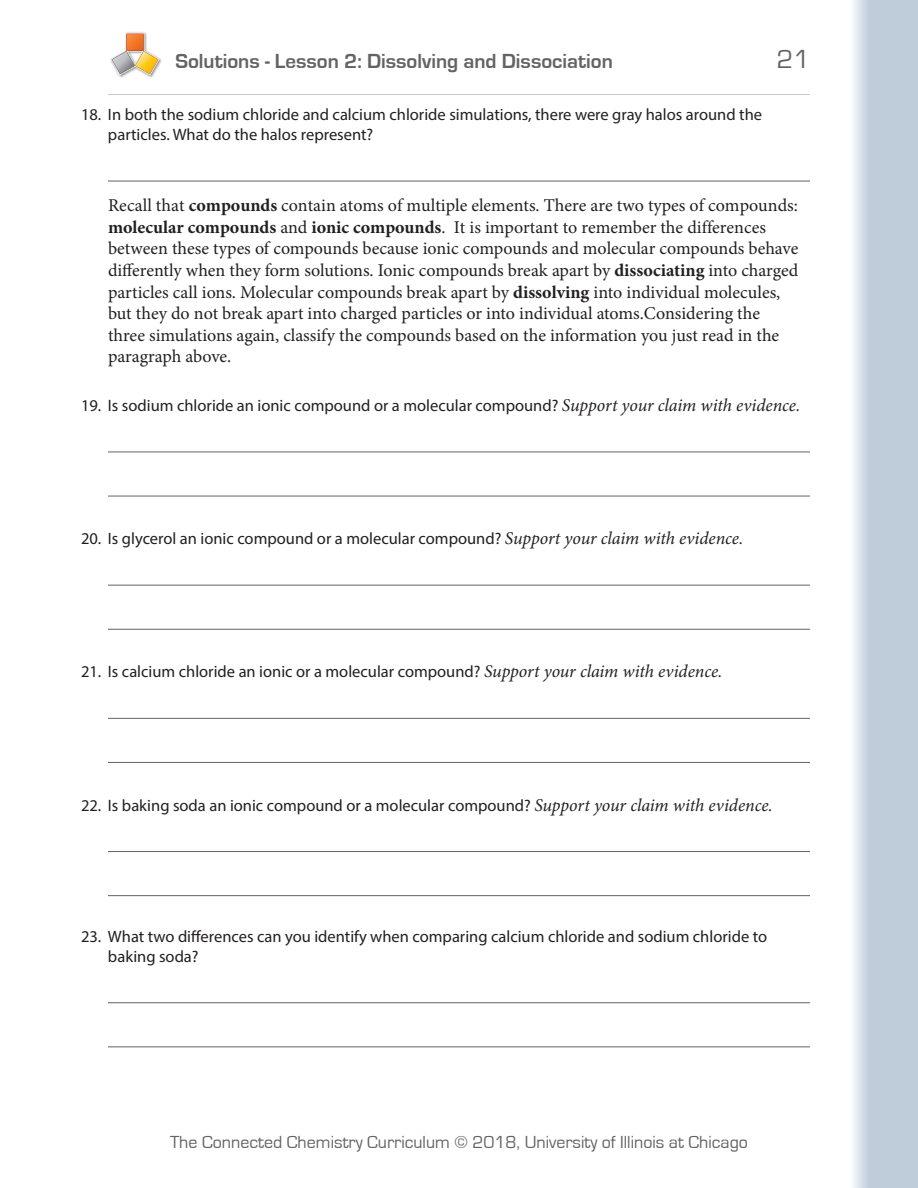
<style>
.page{position:relative;width:918px;height:1188px;background:#fff}
.page>*{position:absolute;margin:0;border:0;box-sizing:border-box;transform-origin:0 0}
.t1{font:27px "Eurostile";color:#636366}
.t2{font:700 21px "Eurostile";color:#636366}
.t3{font:18px/21.6px "Minion Pro";color:#231f20}
.t4{font:18px "Eurostile";color:#636366}
.t5{font:16.5px/19.8px "Myriad Pro";color:#231f20}
.s1{font-weight:700}
.s2{font-family:"Minion Pro";font-style:italic;font-size:18px}
.s3{font-style:inherit}
</style>
<div class="page">
<svg style="left:853px;top:0;width:65px;height:1188px;background:#c5d1dd"></svg>
<img style="left:118px;top:32px;width:44px;height:46px">
<svg style="left:110px;top:33px;width:50px;height:42px"></svg>
<hr style="left:108px;top:94px;width:702px;height:1px;background:#c7c8ca">
<hr style="left:108px;top:181px;width:702px;height:1px;background:#636366">
<hr style="left:108px;top:452px;width:702px;height:1px;background:#636366">
<hr style="left:108px;top:496px;width:702px;height:1px;background:#636366">
<hr style="left:108px;top:585px;width:702px;height:1px;background:#636366">
<hr style="left:108px;top:629px;width:702px;height:1px;background:#636366">
<hr style="left:108px;top:718px;width:702px;height:1px;background:#636366">
<hr style="left:108px;top:762px;width:702px;height:1px;background:#636366">
<hr style="left:108px;top:851px;width:702px;height:1px;background:#636366">
<hr style="left:108px;top:895px;width:702px;height:1px;background:#636366">
<hr style="left:108px;top:1002px;width:702px;height:1px;background:#636366">
<hr style="left:108px;top:1046px;width:702px;height:1px;background:#636366">
<p class="t2" style="left:176px;top:49px;width:439px">Solutions - Lesson 2: Dissolving and Dissociation</p>
<h1 class="t1" style="left:777px;top:44px;width:35px">21</h1>
<p class="t5" style="left:108px;top:105px;width:656px;text-indent:-27px">18. In both the sodium chloride and calcium chloride simulations, there were gray halos around the particles. What do the halos represent?</p>
<p class="t3" style="left:108px;top:195px;width:692px">Recall that <span class="s1">compounds</span> contain atoms of multiple elements. There are two types of compounds: <span class="s1">molecular compounds</span> and <span class="s1">ionic compounds</span>. It is important to remember the differences between these types of compounds because ionic compounds and molecular compounds behave differently when they form solutions. Ionic compounds break apart by <span class="s1">dissociating</span> into charged particles call ions. Molecular compounds break apart by <span class="s1">dissolving</span> into individual molecules, but they do not break apart into charged particles or into individual atoms.Considering the three simulations again, classify the compounds based on the information you just read in the paragraph above.</p>
<p class="t5" style="left:81px;top:395px;width:721px">19. Is sodium chloride an ionic compound or a molecular compound? <span class="s2">Support your claim with evidence.</span></p>
<p class="t5" style="left:81px;top:529px;width:664px">20. Is glycerol an ionic compound or a molecular compound? <span class="s2">Support your claim with evidence.</span></p>
<p class="t5" style="left:81px;top:662px;width:643px">21. Is calcium chloride an ionic or a molecular compound? <span class="s2">Support your claim with evidence.</span></p>
<p class="t5" style="left:81px;top:795px;width:693px">22. Is baking soda an ionic compound or a molecular compound? <span class="s2">Support your claim with evidence.</span></p>
<p class="t5" style="left:108px;top:926px;width:661px;text-indent:-27px">23. What two differences can you identify when comparing calcium chloride and sodium chloride to baking soda?</p>
<p class="t4" style="left:170px;top:1132px;width:579px">The Connected Chemistry Curriculum © 201<span class="s3">8</span>, University of Illinois at Chicago</p>
</div>
